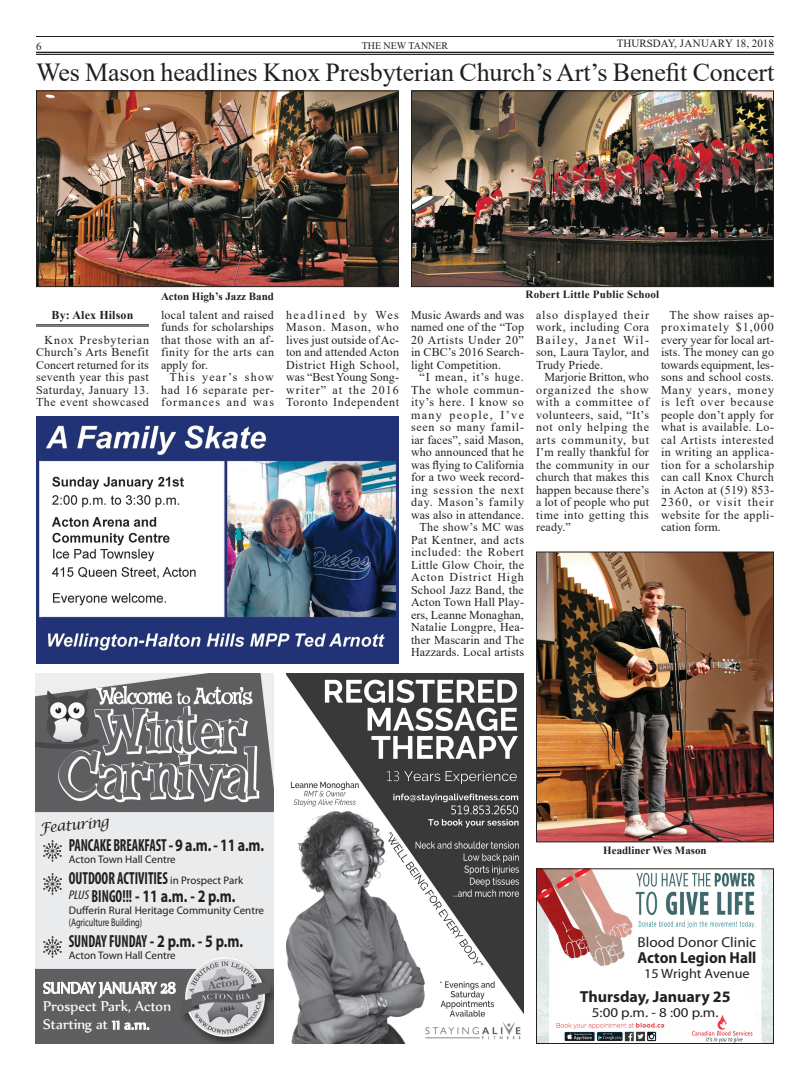
<style>
.page{position:relative;width:810px;height:1080px;background:#fff}
.page>*{position:absolute;margin:0;border:0;box-sizing:border-box;transform-origin:0 0}
.t1{font:26px "Times New Roman";letter-spacing:-.005em;color:#231f20}
.t2{font:19px "Nyala";letter-spacing:-.02em;color:#fff;scale:.9 1}
.t3{font:700 condensed 17.5px/18px "Myriad Pro";color:#231f20;scale:.8 1}
.t4{font:17px/18px "Nyala";color:#fff}
.t5{font:700 16px "Myriad Pro";color:#231f20}
.t6{font:700 16px "Myriad Pro";color:#231f20;scale:.95 1}
.t7{font:14.4px "Myriad Pro";color:#231f20;scale:1.06 1}
.t8{font:italic 14px "Lucida Calligraphy";color:#231f20}
.t9{font:13.5px "Myriad Pro";color:#231f20;scale:1.11 1}
.t10{font:13.5px "Myriad Pro";color:#231f20;scale:1.06 1}
.t11{font:12px/12.5px "Times New Roman";letter-spacing:.035em;color:#231f20;text-align:justify}
.t12{font:700 12px "Times New Roman";letter-spacing:.01em;color:#231f20}
.t13{font:11px/11.5px "Myriad Pro";color:#231f20}
.t14{font:700 11px "Times New Roman";color:#231f20}
.t15{font:11px "Times New Roman";color:#231f20}
.t16{font:700 11px "Times New Roman";letter-spacing:.02em;color:#231f20}
.t17{font:10px "Times New Roman";color:#231f20}
.s1{font-stretch:normal}
.s2{font-weight:400;font-stretch:normal;font-size:11px}
</style>
<div class="page">
<hr style="left:36px;top:36px;width:738px;height:1px;background:#231f20">
<hr style="left:36px;top:52px;width:738px;height:1px;background:#231f20">
<hr style="left:36px;top:54px;width:738px;height:1px;background:#231f20">
<img style="left:36px;top:417px;width:363px;height:246px">
<img style="left:36px;top:674px;width:238px;height:370px">
<img style="left:44px;top:840px;width:18px;height:21px">
<img style="left:43px;top:874px;width:19px;height:20px">
<img style="left:44px;top:937px;width:18px;height:21px">
<svg style="left:43px;top:980px;width:133px;height:22px;background:#89898b"></svg>
<svg style="left:112px;top:1021px;width:38px;height:9px"></svg>
<img style="left:286px;top:674px;width:238px;height:370px">
<img style="left:538px;top:870px;width:234px;height:172px">
<div style="left:536px;top:868px;width:238px;height:176px;border:1px solid #231f20"></div>
<hr style="left:36px;top:324px;width:113px;height:1px;background:#231f20">
<hr style="left:36px;top:326px;width:113px;height:1px;background:#231f20">
<img style="left:38px;top:92px;width:359px;height:193px">
<div style="left:36px;top:90px;width:363px;height:197px;border:1px solid #231f20"></div>
<img style="left:413px;top:92px;width:359px;height:193px">
<div style="left:411px;top:90px;width:363px;height:197px;border:1px solid #231f20"></div>
<img style="left:538px;top:554px;width:234px;height:286px">
<div style="left:536px;top:552px;width:238px;height:290px;border:1px solid #231f20"></div>
<p class="t15" style="left:36px;top:39px;width:7px">6</p>
<p class="t17" style="left:362px;top:38px;width:88px">THE NEW TANNER</p>
<p class="t15" style="left:617px;top:36px;width:159px">THURSDAY, JANUARY 18, 2018</p>
<h1 class="t1" style="left:36px;top:53px;width:740px">Wes Mason headlines Knox Presbyterian Church’s Art’s Benefit Concert</h1>
<p class="t12" style="left:52px;top:306px;width:83px">By: Alex Hilson</p>
<p class="t11" style="left:36px;top:333px;width:115px;text-indent:9px">Knox Presbyterian Church’s Arts Benefit Concert returned for its seventh year this past Saturday, January 13.<br>The event showcased</p>
<p class="t14" style="left:161px;top:288px;width:114px">Acton High’s Jazz Band</p>
<p class="t16" style="left:526px;top:286px;width:135px">Robert Little Public School</p>
<p class="t11" style="left:161px;top:308px;width:115px">local talent and raised funds for scholarships that those with an af&shy;finity for the arts can apply for.</p>
<p class="t11" style="left:161px;top:371px;width:115px;text-indent:9px">This year’s show had 16 separate per&shy;formances and was</p>
<p class="t11" style="left:286px;top:308px;width:115px">headlined by Wes Mason. Mason, who lives just outside of Ac&shy;ton and attended Acton District High School, was “Best Young Song&shy;writer” at the 2016<br>Toronto Independent</p>
<p class="t11" style="left:411px;top:308px;width:115px">Music Awards and was named one of the “Top 20 Artists Under 20” in CBC’s 2016 Search&shy;light Competition.</p>
<p class="t11" style="left:411px;top:371px;width:115px;text-align:right">“I mean, it’s huge.<br>The whole commun&shy;ity’s here. I know so many people, I’ve seen so many famil&shy;iar faces”, said Mason, who announced that he was flying to California for a two week record&shy;ing session the next day. Mason’s family was also in attendance.<br>The show’s MC was<br>Pat Kentner, and acts included: the Robert<br>Little Glow Choir, the<br>Acton District High<br>School Jazz Band, the<br>Acton Town Hall Play&shy;ers, Leanne Monaghan,<br>Natalie Longpre, Hea&shy;ther Mascarin and The<br>Hazzards. Local artists</p>
<p class="t11" style="left:536px;top:308px;width:115px">also displayed their work, including Cora Bailey, Janet Wil&shy;son, Laura Taylor, and Trudy Priede.</p>
<p class="t11" style="left:536px;top:371px;width:115px;text-indent:9px">Marjorie Britton, who organized the show with a committee of volunteers, said, “It’s not only helping the arts community, but I’m really thankful for the community in our church that makes this happen because there’s a lot of people who put time into getting this ready.”</p>
<p class="t11" style="left:661px;top:308px;width:115px;text-indent:9px">The show raises ap&shy;proximately $1,000 every year for local art&shy;ists. The money can go towards equipment, les&shy;sons and school costs.<br>Many years, money is left over because people don’t apply for what is available. Lo&shy;cal Artists interested in writing an applica&shy;tion for a scholarship can call Knox Church in Acton at (519) 853- 2360, or visit their website for the appli&shy;cation form.</p>
<p class="t8" style="left:39px;top:819px;width:71px;rotate:-5deg">Featuring</p>
<h3 class="t3" style="left:69px;top:836px;width:246px">PANCAKE BREAKFAST <span class="s1">- 9 a.m. - 11 a.m.</span></h3>
<p class="t13" style="left:69px;top:853px;width:108px">Acton Town Hall Centre</p>
<h3 class="t3" style="left:69px;top:869px;width:220px">OUTDOOR ACTIVITIES <span class="s2">in Prospect Park<br></span><sup>PLUS</sup> BINGO!!! <span class="s1">- 11 a.m. - 2 p.m.</span></h3>
<p class="t13" style="left:69px;top:904px;width:197px">Dufferin Rural Heritage Community Centre (Agriculture Building)</p>
<h3 class="t3" style="left:69px;top:932px;width:219px">SUNDAY FUNDAY <span class="s1">- 2 p.m. - 5 p.m.</span></h3>
<p class="t13" style="left:69px;top:950px;width:108px">Acton Town Hall Centre</p>
<h2 class="t2" style="left:43px;top:976px;width:149px">SUNDAY JANUARY 28</h2>
<h3 class="t4" style="left:43px;top:997px;width:130px">Prospect Park, Acton<br>Starting at 11 a.m.</h3>
<p class="t14" style="left:603px;top:843px;width:105px">Headliner Wes Mason</p>
<p class="t7" style="left:638px;top:933px;width:113px">Blood Donor Clinic</p>
<h3 class="t6" style="left:637px;top:947px;width:127px">Acton Legion Hall</h3>
<p class="t10" style="left:644px;top:965px;width:101px">15 Wright Avenue</p>
<h3 class="t5" style="left:580px;top:986px;width:152px">Thursday, January 25</h3>
<p class="t9" style="left:592px;top:1004px;width:116px">5:00 p.m. - 8 :00 p.m.</p>
</div>
